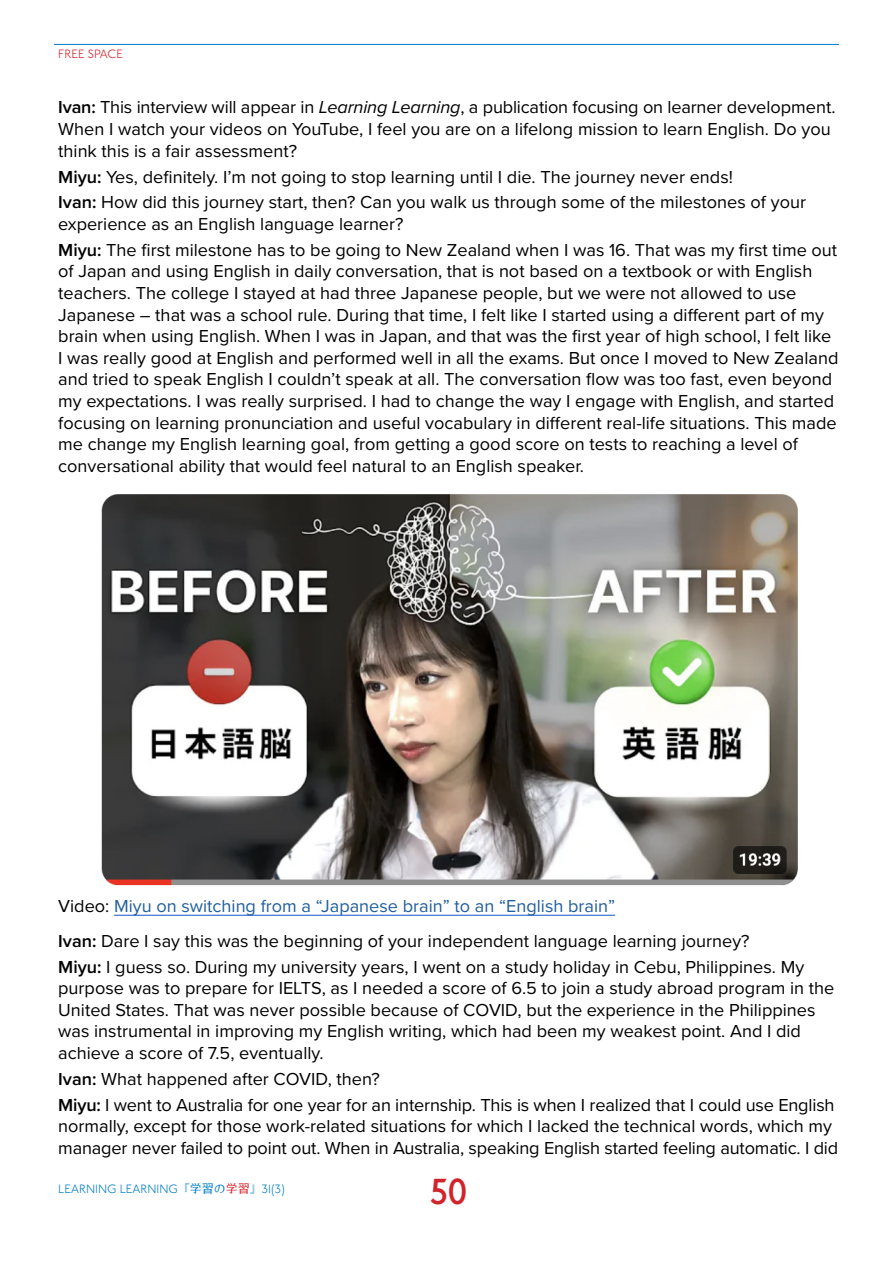
<style>
.page{position:relative;width:893px;height:1263px;background:#fff}
.page>*{position:absolute;margin:0;border:0;box-sizing:border-box;transform-origin:0 0}
.t1{font:500 36px "P22 Underground";color:#d2232a}
.t2{font:18px/21.6px "Proxima Nova";color:#000}
.t3{font:300 12px "P22 Underground";color:#007dc5}
.t4{font:300 12px "P22 Underground";color:#d2232a}
.s1{font-weight:600}
.s2{font-style:italic}
.s3{color:#215e9e}
.s4{font-family:"AB hiro";font-weight:400}
.s5{font-family:"AB hiro";font-weight:400;color:#d2232a}
</style>
<div class="page">
<hr style="left:54px;top:44px;width:785px;height:1px;background:#007dc5">
<hr style="left:114px;top:915px;width:501px;height:1px;background:#15c">
<img style="left:101px;top:494px;width:697px;height:392px">
<p class="t4" style="left:58px;top:47px;width:66px">FREE SPACE</p>
<p class="t2" style="left:58px;top:96px;width:779px"><span class="s1">Ivan:</span> This interview will appear in <span class="s2">Learning Learning</span>, a publication focusing on learner development.<br>When I watch your videos on YouTube, I feel you are on a lifelong mission to learn English. Do you think this is a fair assessment?</p>
<p class="t2" style="left:58px;top:163px;width:749px;line-height:25.8px"><span class="s1">Miyu:</span> Yes, definitely. I’m not going to stop learning until I die. The journey never ends!<br><span class="s1">Ivan:</span> How did this journey start, then? Can you walk us through some of the milestones of your</p>
<p class="t2" style="left:58px;top:210px;width:780px;line-height:25.8px">experience as an English language learner?<br><span class="s1">Miyu:</span> The first milestone has to be going to New Zealand when I was 16. That was my first time out</p>
<p class="t2" style="left:58px;top:260px;width:782px">of Japan and using English in daily conversation, that is not based on a textbook or with English teachers. The college I stayed at had three Japanese people, but we were not allowed to use Japanese – that was a school rule. During that time, I felt like I started using a different part of my brain when using English. When I was in Japan, and that was the first year of high school, I felt like I was really good at English and performed well in all the exams. But once I moved to New Zealand and tried to speak English I couldn’t speak at all. The conversation flow was too fast, even beyond my expectations. I was really surprised. I had to change the way I engage with English, and started focusing on learning pronunciation and useful vocabulary in different real-life situations. This made me change my English learning goal, from getting a good score on tests to reaching a level of conversational ability that would feel natural to an English speaker.</p>
<p class="t2" style="left:58px;top:888px;width:693px;line-height:34.3px">Video: <span class="s3">Miyu on switching from a “Japanese brain” to an “English brain”<br></span><span class="s1">Ivan:</span> Dare I say this was the beginning of your independent language learning journey?</p>
<p class="t2" style="left:58px;top:955px;width:778px"><span class="s1">Miyu:</span> I guess so. During my university years, I went on a study holiday in Cebu, Philippines. My purpose was to prepare for IELTS, as I needed a score of 6.5 to join a study abroad program in the United States. That was never possible because of COVID, but the experience in the Philippines was instrumental in improving my English writing, which had been my weakest point. And I did achieve a score of 7.5, eventually.</p>
<p class="t2" style="left:58px;top:1065px;width:778px;line-height:25.8px"><span class="s1">Ivan:</span> What happened after COVID, then?<br><span class="s1">Miyu:</span> I went to Australia for one year for an internship. This is when I realized that I could use English</p>
<p class="t2" style="left:58px;top:1115px;width:781px">normally, except for those work-related situations for which I lacked the technical words, which my manager never failed to point out. When in Australia, speaking English started feeling automatic. I did</p>
<p class="t3" style="left:58px;top:1182px;width:228px">LEARNING LEARNING<span class="s4">『学習の</span><span class="s5">学習</span><span class="s4">』</span>31(3)</p>
<h1 class="t1" style="left:430px;top:1172px;width:39px">50</h1>
</div>
